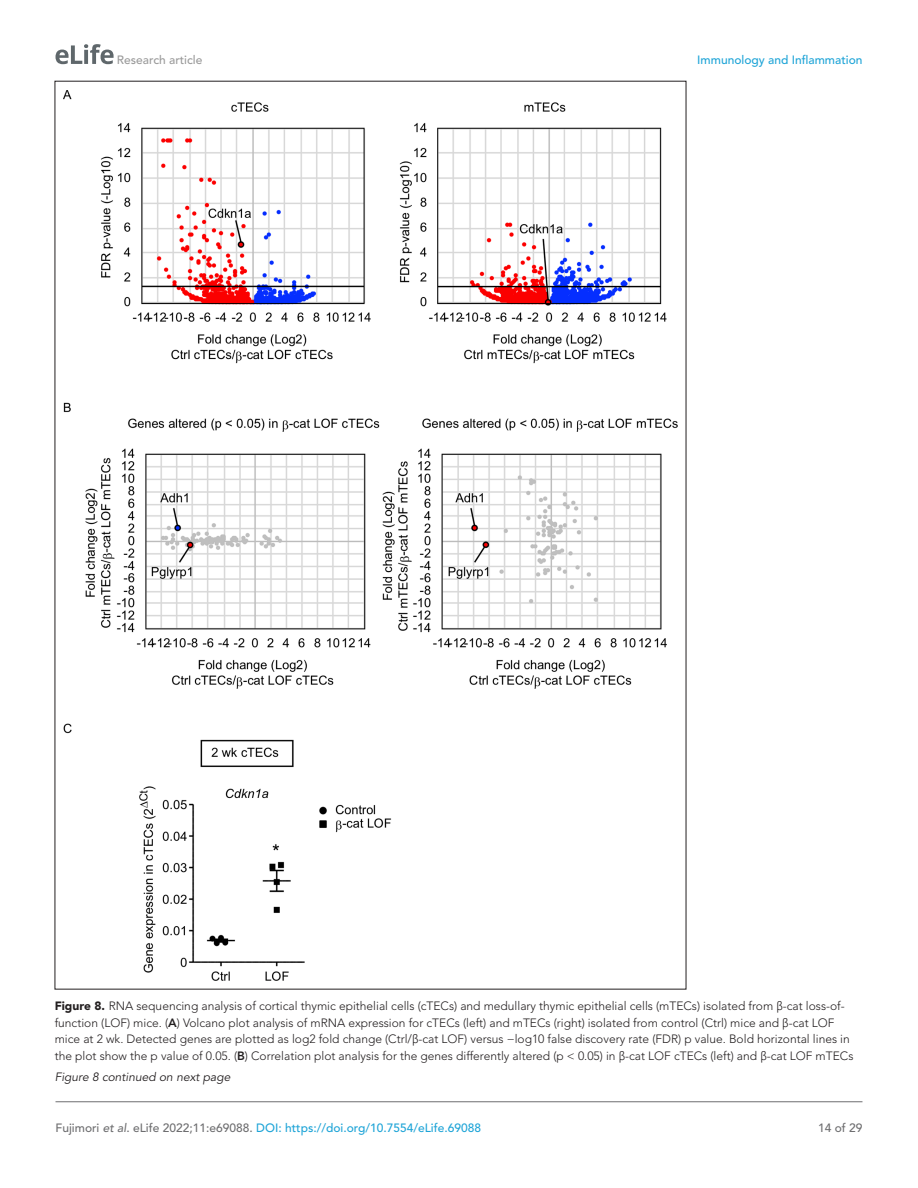
<style>
.page{position:relative;width:918px;height:1188px;background:#fff}
.page>*{position:absolute;margin:0;border:0;box-sizing:border-box;transform-origin:0 0}
.t1{font:300 12px/16.5px "Avenir LT Std";color:#231f20}
.t2{font:500 12px "Avenir LT Std";color:#1ea4d7}
.t3{font:italic 12px "Avenir LT Std";color:#231f20}
.t4{font:500 12px "Avenir LT Std";color:#9a9a9a}
.t5{font:500 12px "Avenir LT Std";color:#6e6e70}
.s1{font-weight:900}
.s2{font-family:"Segoe UI"}
.s3{font-weight:800}
.s4{color:#6e6e70}
.s5{font-style:italic;color:#6e6e70}
</style>
<div class="page">
<svg style="left:56px;top:44px;width:58px;height:20px"></svg>
<hr style="left:56px;top:1101px;width:806px;height:1px;background:#6e6e70">
<img style="left:64px;top:90px;width:613px;height:890px">
<p class="t4" style="left:117px;top:53px;width:87px">Research article</p>
<p class="t2" style="left:697px;top:53px;width:167px">Immunology and Inflammation</p>
<p class="t1" style="left:55px;top:998px;width:800px"><span class="s1">Figure 8.</span> RNA sequencing analysis of cortical thymic epithelial cells (cTECs) and medullary thymic epithelial cells (mTECs) isolated from <span class="s2">β</span>-cat loss-of&shy;function (LOF) mice. (<span class="s3">A</span>) Volcano plot analysis of mRNA expression for cTECs (left) and mTECs (right) isolated from control (Ctrl) mice and <span class="s2">β</span>-cat LOF mice at 2 wk. Detected genes are plotted as log2 fold change (Ctrl/<span class="s2">β</span>-cat LOF) versus −log10 false discovery rate (FDR) p value. Bold horizontal lines in the plot show the p value of 0.05. (<span class="s3">B</span>) Correlation plot analysis for the genes differently altered (p &lt; 0.05) in <span class="s2">β</span>-cat LOF cTECs (left) and <span class="s2">β</span>-cat LOF mTECs</p>
<p class="t3" style="left:55px;top:1070px;width:177px">Figure 8 continued on next page</p>
<p class="t2" style="left:56px;top:1121px;width:427px"><span class="s4">Fujimori</span> <span class="s5">et al</span><span class="s4">. eLife 2022;11:e69088.</span> DOI: https://doi.org/10.7554/eLife.69088</p>
<p class="t5" style="left:818px;top:1121px;width:46px">14 of 29</p>
</div>
